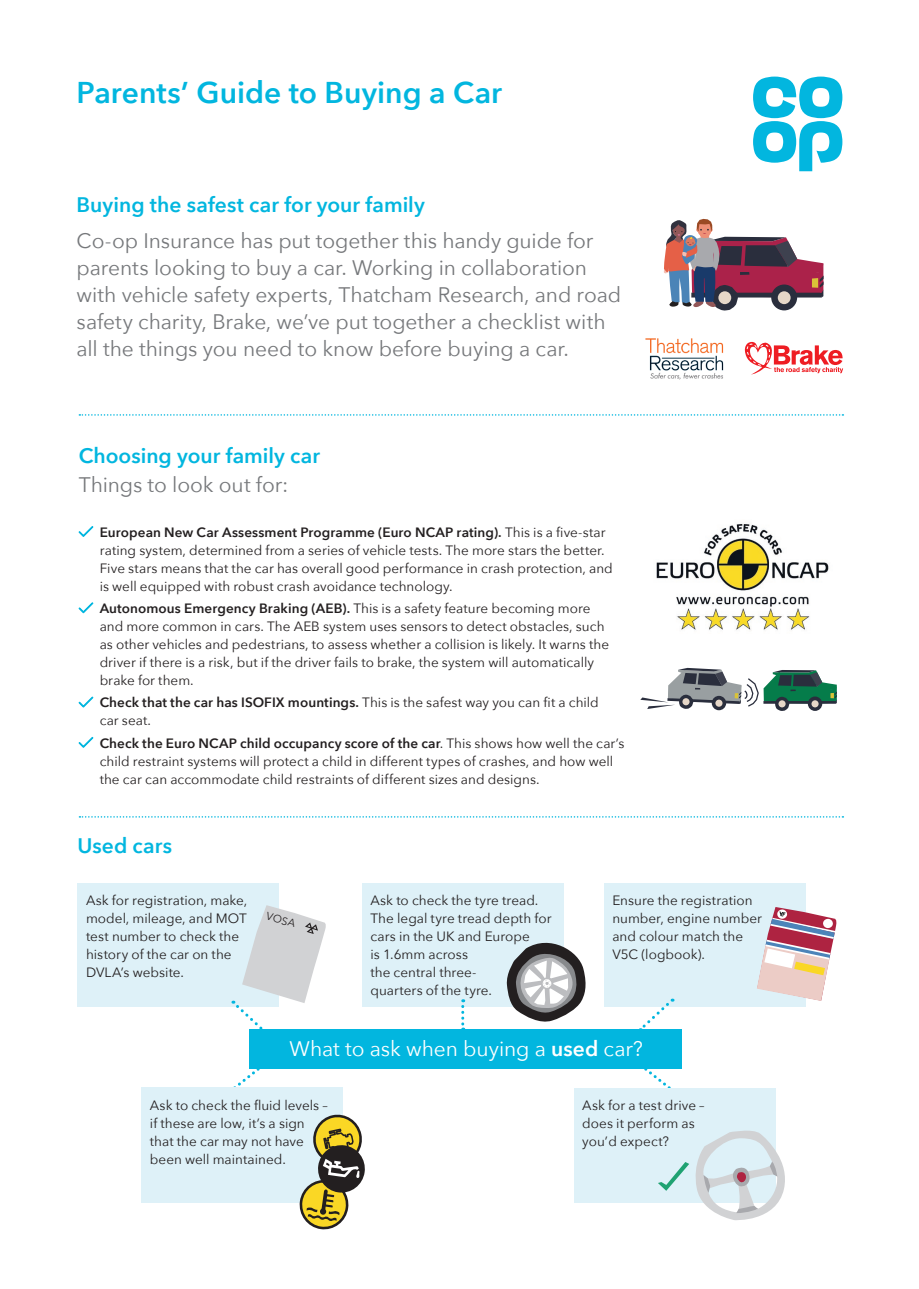
<style>
.page{position:relative;width:919px;height:1289px;background:#fff}
.page>*{position:absolute;margin:0;border:0;box-sizing:border-box;transform-origin:0 0}
.t1{font:600 30px "Avenir Next";color:#02b6df}
.t2{font:21px/27px "Avenir Next";letter-spacing:-.005em;color:#76787b}
.t3{font:600 21px "Avenir Next";color:#02b6df}
.t4{font:21px "Avenir Next";letter-spacing:-.005em;color:#fff}
.t5{font:13.5px/18px "Avenir Next";color:#231f20}
.t6{font:10.65px "Avenir Next";color:#231f20}
.s1{font-weight:600}
</style>
<div class="page">
<svg style="left:78px;top:526px;width:16px;height:11px"></svg>
<svg style="left:78px;top:602px;width:16px;height:12px"></svg>
<svg style="left:78px;top:696px;width:16px;height:12px"></svg>
<svg style="left:78px;top:736px;width:16px;height:12px"></svg>
<img style="left:656px;top:524px;width:173px;height:106px">
<div style="left:77px;top:883px;width:202px;height:123px;background:#def1f8"></div>
<div style="left:603px;top:883px;width:202px;height:123px;background:#def1f8"></div>
<div style="left:362px;top:883px;width:201px;height:123px;background:#def1f8"></div>
<svg style="left:233px;top:1069px;width:27px;height:18px"></svg>
<svg style="left:644px;top:1069px;width:27px;height:19px"></svg>
<svg style="left:638px;top:998px;width:35px;height:31px"></svg>
<svg style="left:79px;top:414px;width:764px;height:1px"></svg>
<svg style="left:79px;top:816px;width:764px;height:1px"></svg>
<svg style="left:664px;top:219px;width:159px;height:92px"></svg>
<img style="left:645px;top:338px;width:79px;height:42px">
<svg style="left:233px;top:905px;width:93px;height:124px"></svg>
<svg style="left:757px;top:907px;width:80px;height:93px"></svg>
<svg style="left:461px;top:999px;width:3px;height:30px"></svg>
<div style="left:141px;top:1087px;width:202px;height:115px;background:#def1f8"></div>
<div style="left:573px;top:1088px;width:202px;height:114px;background:#def1f8"></div>
<svg style="left:296px;top:1114px;width:69px;height:116px"></svg>
<svg style="left:658px;top:1127px;width:127px;height:94px"></svg>
<svg style="left:505px;top:933px;width:81px;height:89px"></svg>
<svg style="left:753px;top:77px;width:89px;height:94px"></svg>
<svg style="left:640px;top:668px;width:196px;height:43px"></svg>
<div style="left:249px;top:1029px;width:432px;height:40px;background:#02b6df"></div>
<svg style="left:744px;top:341px;width:99px;height:33px"></svg>
<h1 class="t1" style="left:77px;top:67px;width:427px">Parents’ Guide to Buying a Car</h1>
<h2 class="t3" style="left:77px;top:186px;width:350px">Buying the safest car for your family</h2>
<p class="t2" style="left:77px;top:226px;width:546px">Co-op Insurance has put together this handy guide for parents looking to buy a car. Working in collaboration with vehicle safety experts, Thatcham Research, and road safety charity, Brake, we’ve put together a checklist with all the things you need to know before buying a car.</p>
<h2 class="t3" style="left:79px;top:437px;width:243px">Choosing your family car</h2>
<h2 class="t2" style="left:79px;top:470px;width:211px">Things to look out for:</h2>
<p class="t5" style="left:100px;top:522px;width:514px"><span class="s1">European New Car Assessment Programme (Euro NCAP rating).</span> This is a five-star rating system, determined from a series of vehicle tests. The more stars the better.<br>Five stars means that the car has overall good performance in crash protection, and is well equipped with robust crash avoidance technology.</p>
<p class="t5" style="left:100px;top:599px;width:511px"><span class="s1">Autonomous Emergency Braking (AEB).</span> This is a safety feature becoming more and more common in cars. The AEB system uses sensors to detect obstacles, such as other vehicles and pedestrians, to assess whether a collision is likely. It warns the driver if there is a risk, but if the driver fails to brake, the system will automatically brake for them.</p>
<p class="t5" style="left:100px;top:693px;width:500px"><span class="s1">Check that the car has ISOFIX mountings.</span> This is the safest way you can fit a child car seat.</p>
<p class="t5" style="left:100px;top:733px;width:526px"><span class="s1">Check the Euro NCAP child occupancy score of the car</span>. This shows how well the car’s child restraint systems will protect a child in different types of crashes, and how well the car can accommodate child restraints of different sizes and designs.</p>
<h2 class="t3" style="left:77px;top:827px;width:96px">Used cars</h2>
<p class="t5" style="left:86px;top:890px;width:163px">Ask for registration, make, model, mileage, and MOT test number to check the history of the car on the<br>DVLA’s website.</p>
<p class="t5" style="left:612px;top:890px;width:151px">Ensure the registration number, engine number and colour match the<br>V5C (logbook).</p>
<p class="t5" style="left:370px;top:890px;width:182px">Ask to check the tyre tread.<br>The legal tyre tread depth for cars in the UK and Europe<br>is 1.6mm across<br>the central three-<br>quarters of the tyre.</p>
<p class="t6" style="left:269px;top:906px;width:31px;rotate:16deg">VOSA</p>
<h2 class="t4" style="left:289px;top:1030px;width:355px">What to ask when buying a <span class="s1">used</span> car?</h2>
<p class="t5" style="left:150px;top:1095px;width:179px">Ask to check the fluid levels – if these are low, it’s a sign that the car may not have been well maintained.</p>
<p class="t5" style="left:582px;top:1095px;width:124px">Ask for a test drive – does it perform as you’d expect?</p>
</div>
